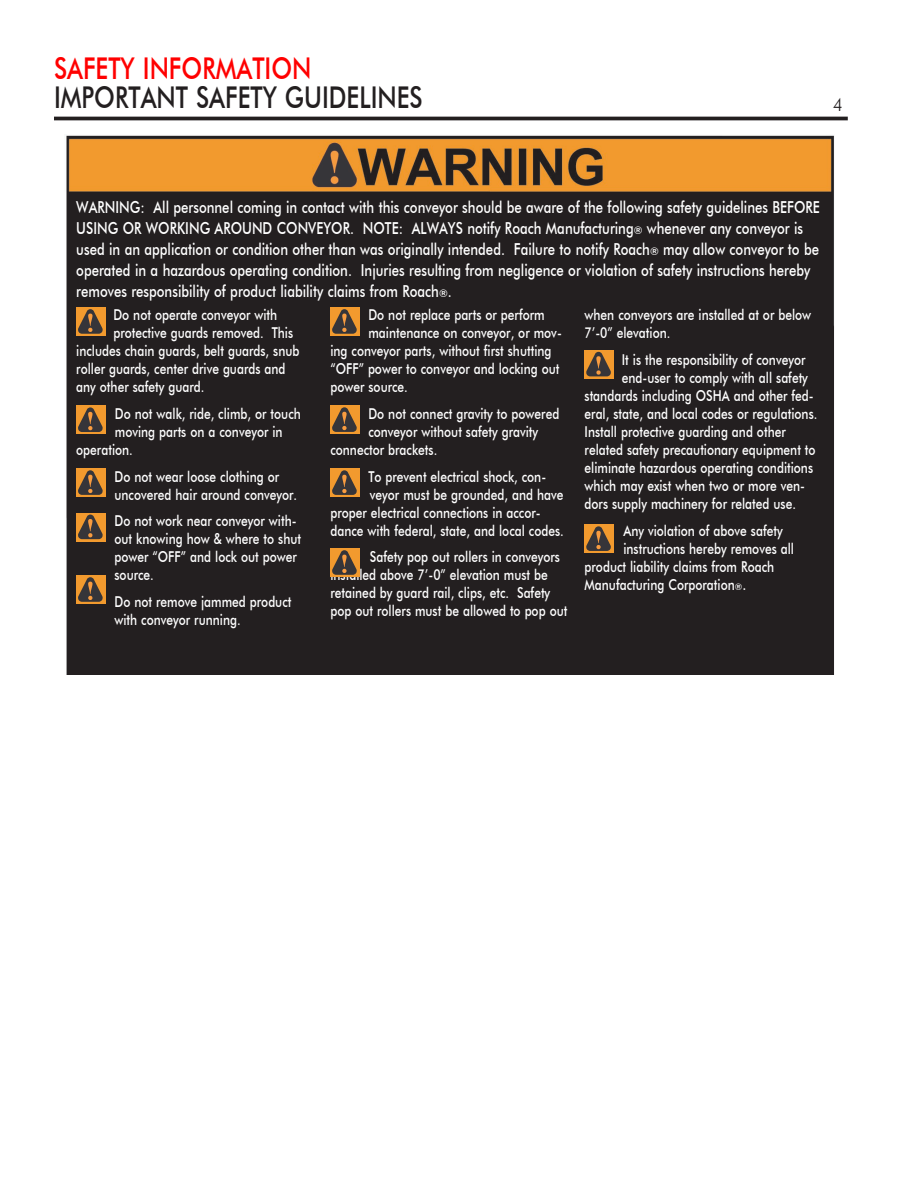
<style>
.page{position:relative;width:918px;height:1188px;background:#fff}
.page>*{position:absolute;margin:0;border:0;box-sizing:border-box;transform-origin:0 0}
.model_name{font:500 30px "Futura BT";color:#231f20;scale:.8 1}
.model_no{font:500 30px "Futura BT";color:#f00;scale:.8 1}
.t1{font:300 18px "Futura BT";color:#231f20}
.t2{font:500 16.5px/21px "Futura BT";color:#fff;scale:.8 1}
.t3{font:500 15px/18px "Futura BT";color:#fff;scale:.8 1}
.s1{font-size:10.5px}
.s2{font-size:9px}
.s3{font-size:16.5px}
</style>
<div class="page">
<hr style="left:54px;top:117px;width:794px;height:3px;background:#231f20">
<img style="left:66px;top:135px;width:768px;height:539px">
<div style="left:76px;top:406px;width:30px;height:28px;background:#f29a2e"></div>
<svg style="left:78px;top:407px;width:25px;height:25px"></svg>
<div style="left:76px;top:469px;width:30px;height:28px;background:#f29a2e"></div>
<svg style="left:78px;top:470px;width:25px;height:25px"></svg>
<svg style="left:76px;top:513px;width:30px;height:28px"></svg>
<svg style="left:78px;top:515px;width:25px;height:24px"></svg>
<div style="left:76px;top:576px;width:30px;height:28px;background:#f29a2e"></div>
<svg style="left:78px;top:577px;width:25px;height:25px"></svg>
<div style="left:76px;top:308px;width:30px;height:28px;background:#f29a2e"></div>
<svg style="left:78px;top:309px;width:25px;height:25px"></svg>
<div style="left:330px;top:308px;width:30px;height:28px;background:#f29a2e"></div>
<svg style="left:332px;top:309px;width:25px;height:25px"></svg>
<div style="left:330px;top:406px;width:30px;height:28px;background:#f29a2e"></div>
<svg style="left:332px;top:407px;width:25px;height:25px"></svg>
<svg style="left:585px;top:350px;width:29px;height:28px"></svg>
<svg style="left:586px;top:352px;width:25px;height:24px"></svg>
<div style="left:585px;top:525px;width:29px;height:28px;background:#f29a2e"></div>
<svg style="left:586px;top:526px;width:25px;height:25px"></svg>
<div style="left:330px;top:469px;width:30px;height:28px;background:#f29a2e"></div>
<svg style="left:332px;top:470px;width:25px;height:25px"></svg>
<div style="left:330px;top:549px;width:30px;height:28px;background:#f29a2e"></div>
<svg style="left:332px;top:550px;width:25px;height:25px"></svg>
<p class="model_no" style="left:54px;top:50px;width:323px">SAFETY INFORMATION</p>
<p class="model_name" style="left:54px;top:79px;width:462px">IMPORTANT SAFETY GUIDELINES</p>
<p class="t1" style="left:833px;top:93px;width:12px">4</p>
<p class="t2" style="left:76px;top:196px;width:931px">WARNING: All personnel coming in contact with this conveyor should be aware of the following safety guidelines BEFORE USING OR WORKING AROUND CONVEYOR. NOTE: ALWAYS notify Roach Manufacturing<span class="s1">®</span> whenever any conveyor is used in an application or condition other than was originally intended. Failure to notify Roach<span class="s1">®</span> may allow conveyor to be operated in a hazardous operating condition. Injuries resulting from negligence or violation of safety instructions hereby removes responsibility of product liability claims from Roach<span class="s1">®</span>.</p>
<p class="t3" style="left:113px;top:306px;width:206px">Do not operate conveyor with</p>
<p class="t3" style="left:113px;top:324px;width:226px">protective guards removed. This</p>
<p class="t3" style="left:76px;top:342px;width:280px">includes chain guards, belt guards, snub</p>
<p class="t3" style="left:76px;top:360px;width:263px">roller guards, center drive guards and</p>
<p class="t3" style="left:76px;top:378px;width:162px">any other safety guard.</p>
<p class="t3" style="left:115px;top:405px;width:234px">Do not walk, ride, climb, or touch</p>
<p class="t3" style="left:115px;top:423px;width:211px">moving parts on a conveyor in</p>
<p class="t3" style="left:76px;top:441px;width:72px">operation.</p>
<p class="t3" style="left:115px;top:467px;width:230px">Do not wear loose clothing or uncovered hair around conveyor.</p>
<p class="t3" style="left:115px;top:512px;width:235px">Do not work near conveyor with&shy;out knowing how &amp; where to shut power “OFF” and lock out power source.</p>
<p class="t3" style="left:115px;top:593px;width:223px">Do not remove jammed product with conveyor running.</p>
<p class="t3" style="left:368px;top:306px;width:222px">Do not replace parts or perform</p>
<p class="t3" style="left:368px;top:324px;width:243px">maintenance on conveyor, or mov-</p>
<p class="t3" style="left:330px;top:342px;width:278px">ing conveyor parts, without first shutting</p>
<p class="t3" style="left:330px;top:360px;width:288px">“OFF” power to conveyor and locking out</p>
<p class="t3" style="left:330px;top:378px;width:98px">power source.</p>
<p class="t3" style="left:368px;top:405px;width:240px">Do not connect gravity to powered</p>
<p class="t3" style="left:368px;top:423px;width:214px">conveyor without safety gravity</p>
<p class="t3" style="left:330px;top:441px;width:135px">connector brackets.</p>
<p class="t3" style="left:368px;top:467px;width:224px">To prevent electrical shock, con-</p>
<p class="t3" style="left:370px;top:485px;width:243px">veyor must be grounded, and have</p>
<p class="t3" style="left:330px;top:503px;width:264px">proper electrical connections in accor-</p>
<p class="t3" style="left:330px;top:521px;width:293px">dance with federal, state, and local codes.</p>
<p class="t3" style="left:330px;top:548px;width:298px;text-indent:39px">Safety pop out rollers in conveyors installed above 7’-0” elevation must be retained by guard rail, clips, etc. Safety pop out rollers must be allowed to pop out</p>
<p class="t3" style="left:585px;top:306px;width:285px">when conveyors are installed at or below<br>7’-0” elevation.</p>
<p class="t3" style="left:622px;top:351px;width:231px">It is the responsibility of conveyor</p>
<p class="t3" style="left:622px;top:369px;width:234px">end-user to comply with all safety</p>
<p class="t3" style="left:585px;top:387px;width:288px">standards including OSHA and other fed-</p>
<p class="t3" style="left:585px;top:405px;width:293px">eral, state, and local codes or regulations.</p>
<p class="t3" style="left:585px;top:423px;width:253px">Install protective guarding and other</p>
<p class="t3" style="left:585px;top:441px;width:290px">related safety precautionary equipment to</p>
<p class="t3" style="left:585px;top:459px;width:287px">eliminate hazardous operating conditions</p>
<p class="t3" style="left:585px;top:477px;width:277px">which may exist when two or more ven-</p>
<p class="t3" style="left:585px;top:495px;width:266px">dors supply machinery for related use.</p>
<p class="t3" style="left:623px;top:521px;width:201px">Any violation of above safety</p>
<p class="t3" style="left:623px;top:539px;width:215px">instructions hereby removes all</p>
<p class="t3" style="left:585px;top:557px;width:239px">product liability claims from Roach</p>
<p class="t3" style="left:585px;top:575px;width:204px">Manufacturing Corporation<span class="s2">®</span><span class="s3">.</span></p>
</div>
